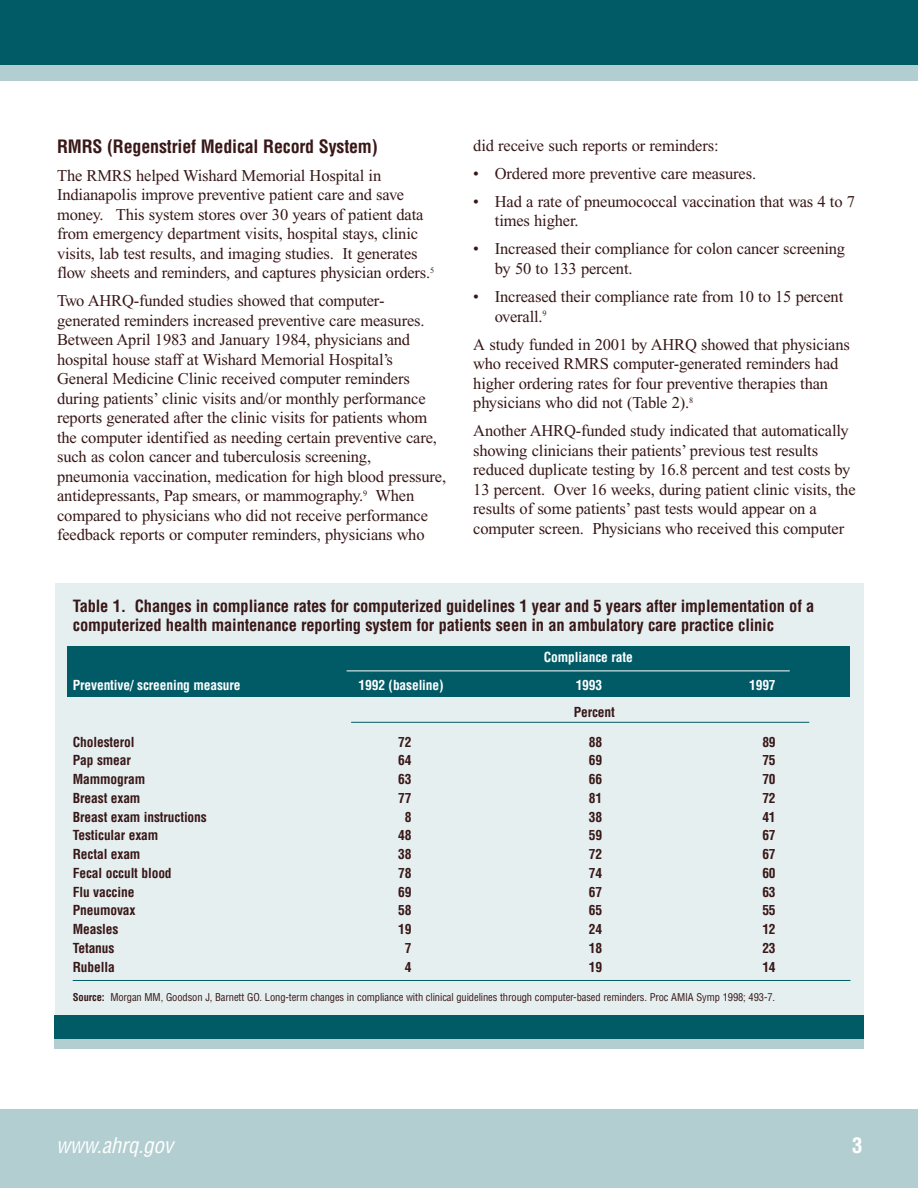
<style>
.page{position:relative;width:918px;height:1188px;background:#fff}
.page>*{position:absolute;margin:0;border:0;box-sizing:border-box;transform-origin:0 0}
.t1{font:italic condensed 21px "Helvetica";letter-spacing:-.01em;color:#fff}
.t2{font:700 condensed 21px "Helvetica";color:#fff}
.t3{font:700 condensed 18px "Helvetica";letter-spacing:-.01em;color:#381717}
.t4{font:16.5px/19.5px "Times New Roman";letter-spacing:-.01em;color:#381717}
.t5{font:700 condensed 16.5px/19.5px "Helvetica";letter-spacing:-.01em;color:#381717}
.t6{font:700 condensed 13.5px "Helvetica";letter-spacing:-.01em;color:#381717}
.t7{font:700 condensed 13.5px "Helvetica";letter-spacing:-.01em;color:#fff}
.t8{font:condensed 10.5px "Helvetica";letter-spacing:-.01em;color:#381717}
.s1{font-weight:700}
</style>
<div class="page">
<div style="left:0;top:1109px;width:918px;height:79px;background:#b3ced1"></div>
<div style="left:0;top:44px;width:918px;height:37px;background:#b3ced1"></div>
<div style="left:0;top:0;width:918px;height:64px;background:#005b67"></div>
<div style="left:55px;top:583px;width:809px;height:433px;background:#e6eff0"></div>
<div style="left:68px;top:646px;width:782px;height:51px;background:#005b67"></div>
<hr style="left:73px;top:980px;width:777px;height:1px;background:#005b67">
<div style="left:54px;top:1015px;width:810px;height:30px;background:#005b67"></div>
<div style="left:54px;top:1039px;width:810px;height:9px;background:#b3ced1"></div>
<hr style="left:351px;top:722px;width:458px;height:1px;background:#005b67">
<hr style="left:347px;top:671px;width:443px;height:1px;background:#fff">
<p class="t3" style="left:57px;top:139px;width:322px">RMRS (Regenstrief Medical Record System)</p>
<p class="t4" style="left:57px;top:167px;width:379px">The RMRS helped Wishard Memorial Hospital in Indianapolis improve preventive patient care and save money. This system stores over 30 years of patient data from emergency department visits, hospital stays, clinic visits, lab test results, and imaging studies. It generates flow sheets and reminders, and captures physician orders.<sup>5</sup></p>
<p class="t4" style="left:57px;top:293px;width:391px">Two AHRQ-funded studies showed that computer&shy;generated reminders increased preventive care measures.<br>Between April 1983 and January 1984, physicians and hospital house staff at Wishard Memorial Hospital’s General Medicine Clinic received computer reminders during patients’ clinic visits and/or monthly performance reports generated after the clinic visits for patients whom the computer identified as needing certain preventive care, such as colon cancer and tuberculosis screening, pneumonia vaccination, medication for high blood pressure, antidepressants, Pap smears, or mammography.<sup>9</sup> When compared to physicians who did not receive performance feedback reports or computer reminders, physicians who</p>
<p class="t4" style="left:473px;top:137px;width:247px">did receive such reports or reminders:</p>
<p class="t4" style="left:473px;top:165px;width:284px">• Ordered more preventive care measures.</p>
<p class="t4" style="left:495px;top:193px;width:362px;text-indent:-22px">• Had a rate of pneumococcal vaccination that was 4 to 7 times higher.</p>
<p class="t4" style="left:495px;top:241px;width:352px;text-indent:-22px">• Increased their compliance for colon cancer screening by 50 to 133 percent.</p>
<p class="t4" style="left:495px;top:288px;width:350px;text-indent:-22px">• Increased their compliance rate from 10 to 15 percent overall.<sup>9</sup></p>
<p class="t4" style="left:473px;top:336px;width:378px">A study funded in 2001 by AHRQ showed that physicians who received RMRS computer-generated reminders had higher ordering rates for four preventive therapies than physicians who did not (Table 2).<sup>8</sup></p>
<p class="t4" style="left:473px;top:423px;width:384px">Another AHRQ-funded study indicated that automatically showing clinicians their patients’ previous test results reduced duplicate testing by 16.8 percent and test costs by 13 percent. Over 16 weeks, during patient clinic visits, the results of some patients’ past tests would appear on a computer screen. Physicians who received this computer</p>
<p class="t5" style="left:73px;top:597px;width:743px">Table 1. Changes in compliance rates for computerized guidelines 1 year and 5 years after implementation of a computerized health maintenance reporting system for patients seen in an ambulatory care practice clinic</p>
<p class="t7" style="left:544px;top:652px;width:90px">Compliance rate</p>
<p class="t7" style="left:73px;top:680px;width:169px">Preventive/ screening measure</p>
<p class="t7" style="left:359px;top:680px;width:87px">1992 (baseline)</p>
<p class="t7" style="left:576px;top:680px;width:28px">1993</p>
<p class="t7" style="left:749px;top:680px;width:28px">1997</p>
<p class="t6" style="left:574px;top:707px;width:43px">Percent</p>
<p class="t6" style="left:73px;top:737px;width:63px">Cholesterol</p>
<p class="t6" style="left:398px;top:737px;width:15px">72</p>
<p class="t6" style="left:589px;top:737px;width:15px">88</p>
<p class="t6" style="left:762px;top:737px;width:15px">89</p>
<p class="t6" style="left:73px;top:755px;width:60px">Pap smear</p>
<p class="t6" style="left:398px;top:755px;width:15px">64</p>
<p class="t6" style="left:589px;top:755px;width:15px">69</p>
<p class="t6" style="left:762px;top:755px;width:15px">75</p>
<p class="t6" style="left:73px;top:774px;width:74px">Mammogram</p>
<p class="t6" style="left:398px;top:774px;width:15px">63</p>
<p class="t6" style="left:589px;top:774px;width:15px">66</p>
<p class="t6" style="left:762px;top:774px;width:15px">70</p>
<p class="t6" style="left:73px;top:793px;width:69px">Breast exam</p>
<p class="t6" style="left:398px;top:793px;width:15px">77</p>
<p class="t6" style="left:589px;top:793px;width:15px">81</p>
<p class="t6" style="left:762px;top:793px;width:15px">72</p>
<p class="t6" style="left:73px;top:812px;width:136px">Breast exam instructions</p>
<p class="t6" style="left:405px;top:812px;width:8px">8</p>
<p class="t6" style="left:589px;top:812px;width:15px">38</p>
<p class="t6" style="left:762px;top:812px;width:15px">41</p>
<p class="t6" style="left:73px;top:830px;width:87px">Testicular exam</p>
<p class="t6" style="left:398px;top:830px;width:15px">48</p>
<p class="t6" style="left:589px;top:830px;width:15px">59</p>
<p class="t6" style="left:762px;top:830px;width:15px">67</p>
<p class="t6" style="left:73px;top:849px;width:69px">Rectal exam</p>
<p class="t6" style="left:398px;top:849px;width:15px">38</p>
<p class="t6" style="left:589px;top:849px;width:15px">72</p>
<p class="t6" style="left:762px;top:849px;width:15px">67</p>
<p class="t6" style="left:73px;top:868px;width:100px">Fecal occult blood</p>
<p class="t6" style="left:398px;top:868px;width:15px">78</p>
<p class="t6" style="left:589px;top:868px;width:15px">74</p>
<p class="t6" style="left:762px;top:868px;width:15px">60</p>
<p class="t6" style="left:73px;top:887px;width:63px">Flu vaccine</p>
<p class="t6" style="left:398px;top:887px;width:15px">69</p>
<p class="t6" style="left:589px;top:887px;width:15px">67</p>
<p class="t6" style="left:762px;top:887px;width:15px">63</p>
<p class="t6" style="left:73px;top:905px;width:64px">Pneumovax</p>
<p class="t6" style="left:398px;top:905px;width:15px">58</p>
<p class="t6" style="left:589px;top:905px;width:15px">65</p>
<p class="t6" style="left:762px;top:905px;width:15px">55</p>
<p class="t6" style="left:73px;top:924px;width:47px">Measles</p>
<p class="t6" style="left:398px;top:924px;width:15px">19</p>
<p class="t6" style="left:589px;top:924px;width:15px">24</p>
<p class="t6" style="left:762px;top:924px;width:15px">12</p>
<p class="t6" style="left:73px;top:943px;width:43px">Tetanus</p>
<p class="t6" style="left:405px;top:943px;width:8px">7</p>
<p class="t6" style="left:589px;top:943px;width:15px">18</p>
<p class="t6" style="left:762px;top:943px;width:15px">23</p>
<p class="t6" style="left:73px;top:962px;width:43px">Rubella</p>
<p class="t6" style="left:405px;top:962px;width:8px">4</p>
<p class="t6" style="left:589px;top:962px;width:15px">19</p>
<p class="t6" style="left:762px;top:962px;width:15px">14</p>
<p class="t8" style="left:73px;top:994px;width:704px"><span class="s1">Source:</span> Morgan MM, Goodson J, Barnett GO. Long-term changes in compliance with clinical guidelines through computer-based reminders. Proc AMIA Symp 1998; 493-7.</p>
<p class="t1" style="left:56px;top:1137px;width:119px">www.ahrq.gov</p>
<p class="t2" style="left:852px;top:1137px;width:12px">3</p>
</div>
